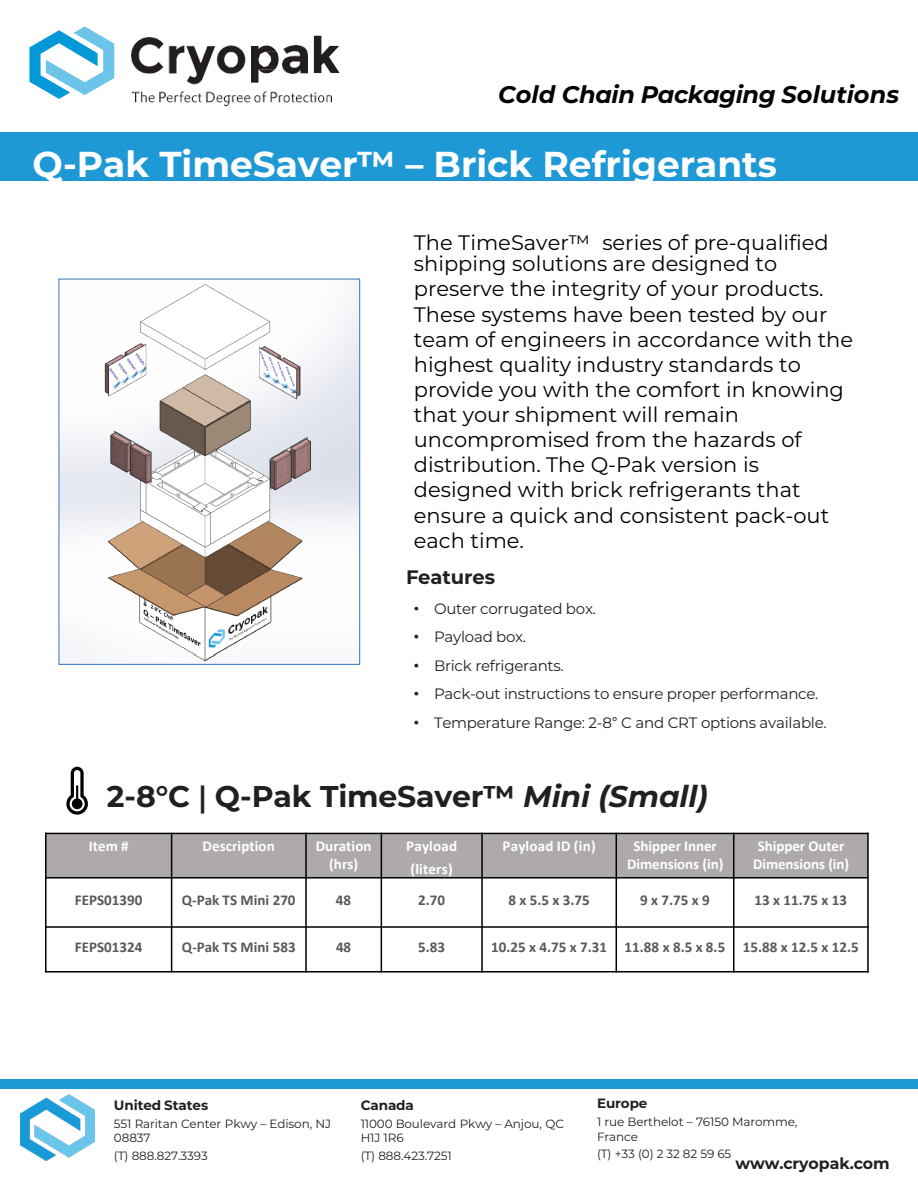
<style>
.page{position:relative;width:918px;height:1188px;background:#fff}
.page>*{position:absolute;margin:0;border:0;box-sizing:border-box;transform-origin:0 0}
.t1{font:700 36px "Montserrat";color:#fff}
.t2{font:700 30px "Montserrat";letter-spacing:-.005em;color:#231f20}
.t3{font:italic 700 24px "Montserrat";letter-spacing:-.015em;color:#020303}
.t4{font:21px/25px "Montserrat";color:#000}
.t5{font:700 19.5px "Montserrat";letter-spacing:-.005em;color:#231f20}
.t6{font:700 15.75px "Montserrat";letter-spacing:-.005em;color:#221e1f}
.t7{font:15px "Montserrat";letter-spacing:-.02em;color:#231f20}
.t8{font:700 15px "Calibri";color:#595959}
.t9{font:700 15px/18px "Calibri";color:#fff;text-align:center}
.t10{font:700 13.5px "Montserrat";letter-spacing:-.005em;color:#221e1f}
.t11{font:12px/14.4px "Montserrat";letter-spacing:-.01em;color:#221e1f}
.s1{font-family:"Arial"}
.s2{font-style:italic}
</style>
<div class="page">
<svg style="left:29px;top:26px;width:85px;height:73px"></svg>
<svg style="left:314px;top:36px;width:26px;height:37px"></svg>
<img style="left:131px;top:37px;width:201px;height:68px">
<div style="left:0;top:133px;width:917px;height:48px;background:#1f99d5"></div>
<div style="left:0;top:1079px;width:918px;height:9px;background:#1d99d6"></div>
<img style="left:21px;top:1095px;width:73px;height:65px">
<svg style="left:66px;top:767px;width:22px;height:48px"></svg>
<div style="left:46px;top:833px;width:126px;height:45px;background:#afaaaa"></div>
<div style="left:172px;top:833px;width:134px;height:45px;background:#afaaaa"></div>
<div style="left:306px;top:833px;width:75px;height:45px;background:#afaaaa"></div>
<div style="left:381px;top:833px;width:101px;height:45px;background:#afaaaa"></div>
<div style="left:482px;top:833px;width:134px;height:45px;background:#afaaaa"></div>
<div style="left:616px;top:833px;width:118px;height:45px;background:#afaaaa"></div>
<div style="left:734px;top:833px;width:134px;height:45px;background:#afaaaa"></div>
<hr style="left:171px;top:833px;width:1px;height:139px;background:#000">
<hr style="left:305px;top:833px;width:2px;height:139px;background:#000">
<hr style="left:381px;top:833px;width:1px;height:139px;background:#000">
<hr style="left:481px;top:833px;width:2px;height:139px;background:#000">
<hr style="left:616px;top:833px;width:1px;height:139px;background:#000">
<hr style="left:733px;top:833px;width:1px;height:139px;background:#000">
<hr style="left:45px;top:877px;width:824px;height:2px;background:#000">
<hr style="left:45px;top:926px;width:824px;height:2px;background:#000">
<hr style="left:45px;top:833px;width:2px;height:139px;background:#000">
<hr style="left:867px;top:833px;width:2px;height:139px;background:#000">
<hr style="left:45px;top:833px;width:824px;height:1px;background:#000">
<hr style="left:45px;top:971px;width:824px;height:1px;background:#000">
<img style="left:60px;top:284px;width:298px;height:379px">
<div style="left:58px;top:279px;width:302px;height:386px;border:1px solid #4f81bd"></div>
<p class="t3" style="left:498px;top:77px;width:403px">Cold Chain Packaging Solutions</p>
<h2 class="t1" style="left:33px;top:139px;width:746px">Q-Pak TimeSaver™ – Brick Refrigerants</h2>
<p class="t4" style="left:414px;top:231px;width:416px;line-height:21.6px">The TimeSaver™ series of pre-qualified shipping solutions are designed to</p>
<p class="t4" style="left:414px;top:276px;width:441px">preserve the integrity of your products.<br>These systems have been tested by our team of engineers in accordance with the highest quality industry standards to provide you with the comfort in knowing that your shipment will remain uncompromised from the hazards of distribution. The Q-Pak version is designed with brick refrigerants that ensure a quick and consistent pack-out each time.</p>
<p class="t5" style="left:406px;top:563px;width:91px">Features</p>
<p class="t7" style="left:414px;top:598px;width:184px"><span class="s1">•</span> Outer corrugated box.</p>
<p class="t7" style="left:414px;top:626px;width:114px"><span class="s1">•</span> Payload box.</p>
<p class="t7" style="left:414px;top:655px;width:151px"><span class="s1">•</span> Brick refrigerants.</p>
<p class="t7" style="left:414px;top:683px;width:406px"><span class="s1">•</span> Pack-out instructions to ensure proper performance.</p>
<p class="t7" style="left:414px;top:712px;width:414px"><span class="s1">•</span> Temperature Range: 2-8<span class="s1">°</span> C and CRT options available.</p>
<p class="t2" style="left:107px;top:774px;width:603px">2-8°C <span class="s1">|</span> Q-Pak TimeSaver™ <span class="s2">Mini (Small)</span></p>
<p class="t9" style="left:89px;top:837px;width:41px">Item #</p>
<p class="t9" style="left:203px;top:837px;width:74px">Description</p>
<p class="t9" style="left:316px;top:837px;width:57px">Duration (hrs)</p>
<p class="t9" style="left:406px;top:837px;width:52px">Payload</p>
<p class="t9" style="left:503px;top:837px;width:95px">Payload ID (in)</p>
<p class="t9" style="left:627px;top:837px;width:98px">Shipper Inner<br>Dimensions (in)</p>
<p class="t9" style="left:753px;top:837px;width:98px">Shipper Outer<br>Dimensions (in)</p>
<p class="t9" style="left:411px;top:860px;width:44px">(liters)</p>
<p class="t8" style="left:75px;top:890px;width:69px">FEPS01390</p>
<p class="t8" style="left:182px;top:890px;width:115px">Q-Pak TS Mini 270</p>
<p class="t8" style="left:336px;top:890px;width:17px">48</p>
<p class="t8" style="left:418px;top:890px;width:28px">2.70</p>
<p class="t8" style="left:508px;top:890px;width:83px">8 x 5.5 x 3.75</p>
<p class="t8" style="left:640px;top:890px;width:71px">9 x 7.75 x 9</p>
<p class="t8" style="left:754px;top:890px;width:94px">13 x 11.75 x 13</p>
<p class="t8" style="left:75px;top:937px;width:69px">FEPS01324</p>
<p class="t8" style="left:182px;top:937px;width:115px">Q-Pak TS Mini 583</p>
<p class="t8" style="left:336px;top:937px;width:17px">48</p>
<p class="t8" style="left:418px;top:937px;width:28px">5.83</p>
<p class="t8" style="left:491px;top:937px;width:118px">10.25 x 4.75 x 7.31</p>
<p class="t8" style="left:625px;top:937px;width:102px">11.88 x 8.5 x 8.5</p>
<p class="t8" style="left:743px;top:937px;width:118px">15.88 x 12.5 x 12.5</p>
<p class="t10" style="left:114px;top:1096px;width:96px">United States</p>
<p class="t11" style="left:114px;top:1116px;width:219px">551 Raritan Center Pkwy – Edison, NJ<br>08837</p>
<p class="t11" style="left:114px;top:1148px;width:95px">(T) 888.827.3393</p>
<p class="t10" style="left:361px;top:1096px;width:55px">Canada</p>
<p class="t11" style="left:361px;top:1116px;width:205px">11000 Boulevard Pkwy – Anjou, QC<br>H1J 1R6</p>
<p class="t11" style="left:361px;top:1148px;width:93px">(T) 888.423.7251</p>
<p class="t10" style="left:597px;top:1094px;width:52px">Europe</p>
<p class="t11" style="left:597px;top:1114px;width:202px">1 rue Berthelot – 76150 Maromme,<br>France</p>
<p class="t11" style="left:597px;top:1146px;width:136px">(T) +33 (0) 2 32 82 59 65</p>
<p class="t6" style="left:735px;top:1152px;width:156px">www.cryopak.com</p>
</div>
